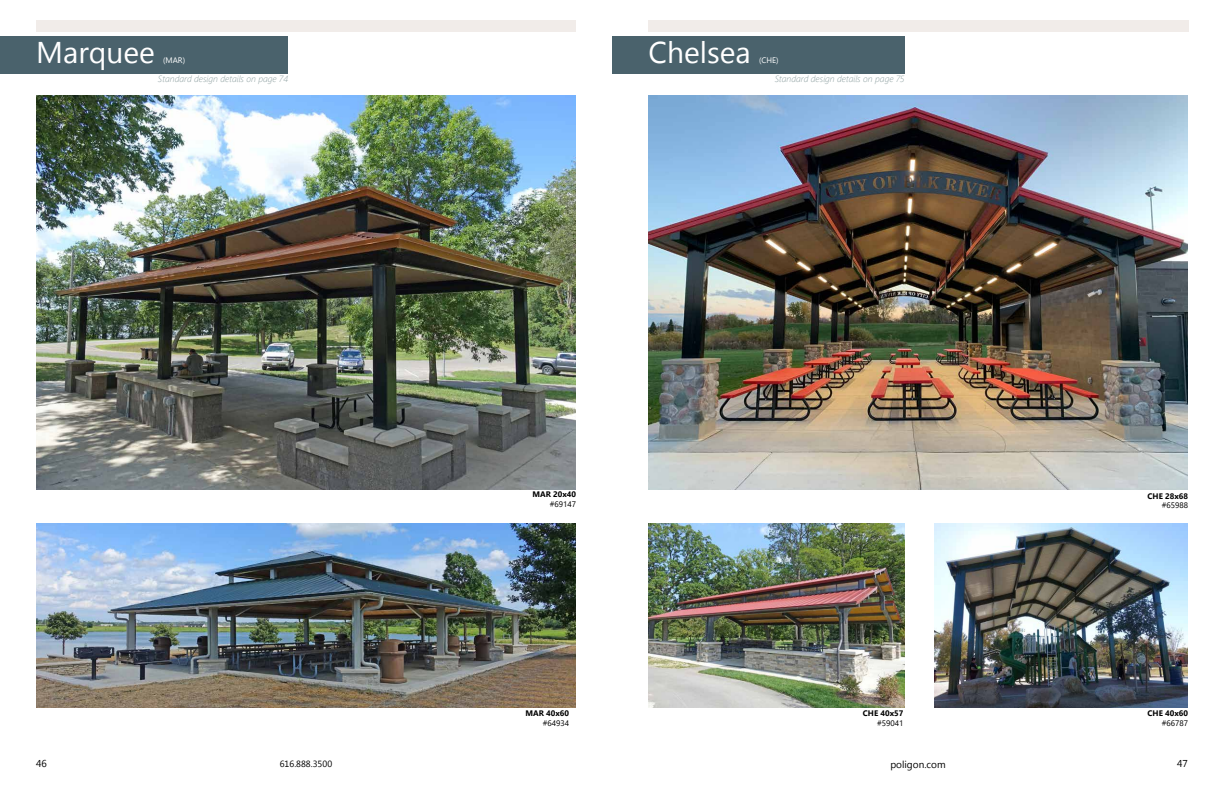
<style>
.page{position:relative;width:1224px;height:792px;background:#fff}
.page>*{position:absolute;margin:0;border:0;box-sizing:border-box;transform-origin:0 0}
.t1{font:30px "Microsoft Tai Le";color:#fff}
.t2{font:10px "Microsoft New Tai Lue";color:#000}
.t3{font:italic 300 9px "Segoe UI";color:#899c9d}
.t4{font:9px "Microsoft New Tai Lue";color:#000}
.t5{font:700 8px "Segoe UI";color:#000}
.t6{font:8px "Segoe UI";color:#000}
.t7{font:8px "Microsoft Tai Le";color:#fff}
</style>
<div class="page">
<div style="left:612px;top:36px;width:292px;height:37px;background:#4a626c"></div>
<div style="left:0;top:36px;width:288px;height:37px;background:#4a626c"></div>
<div style="left:36px;top:20px;width:540px;height:12px;background:#f1ece9"></div>
<div style="left:648px;top:20px;width:540px;height:12px;background:#f1ece9"></div>
<img style="left:648px;top:96px;width:540px;height:393px">
<img style="left:36px;top:95px;width:540px;height:394px">
<img style="left:36px;top:523px;width:540px;height:184px">
<img style="left:935px;top:523px;width:253px;height:184px">
<img style="left:648px;top:523px;width:256px;height:184px">
<h1 class="t1" style="left:36px;top:35px;width:120px">Marquee</h1>
<p class="t7" style="left:163px;top:55px;width:23px">(MAR)</p>
<h1 class="t1" style="left:649px;top:35px;width:104px">Chelsea</h1>
<p class="t7" style="left:759px;top:55px;width:21px">(CHE)</p>
<p class="t3" style="left:158px;top:70px;width:132px">Standard design details on page 74</p>
<p class="t3" style="left:775px;top:70px;width:131px">Standard design details on page 75</p>
<p class="t5" style="left:532px;top:487px;width:45px">MAR 20x40</p>
<p class="t6" style="left:550px;top:496px;width:28px">#69147</p>
<p class="t5" style="left:1148px;top:488px;width:42px">CHE 28x68</p>
<p class="t6" style="left:1162px;top:498px;width:28px">#65988</p>
<p class="t5" style="left:525px;top:706px;width:45px">MAR 40x60</p>
<p class="t6" style="left:543px;top:715px;width:28px">#64934</p>
<p class="t5" style="left:863px;top:706px;width:42px">CHE 40x57</p>
<p class="t6" style="left:877px;top:715px;width:28px">#59041</p>
<p class="t5" style="left:1148px;top:706px;width:42px">CHE 40x60</p>
<p class="t6" style="left:1162px;top:715px;width:28px">#66787</p>
<p class="t2" style="left:36px;top:757px;width:12px">46</p>
<p class="t4" style="left:280px;top:759px;width:54px">616.888.3500</p>
<p class="t2" style="left:890px;top:759px;width:57px">poligon.com</p>
<p class="t2" style="left:1177px;top:757px;width:12px">47</p>
</div>
